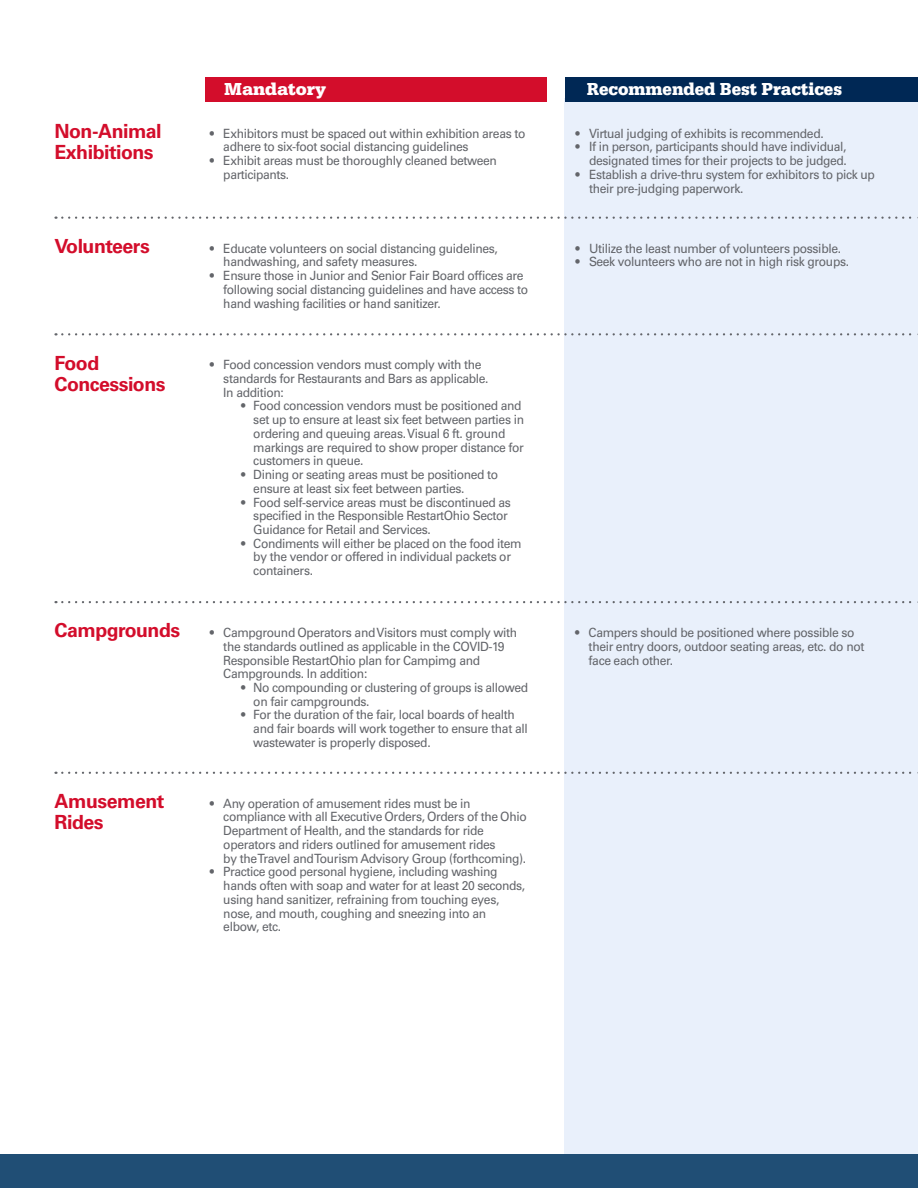
<style>
.page{position:relative;width:918px;height:1188px;background:#fff}
.page>*{position:absolute;margin:0;border:0;box-sizing:border-box;transform-origin:0 0}
.t1{font:700 19.5px/21px "Univers LT Pro 65";letter-spacing:-.025em;color:#d30d2b}
.t2{font:700 18px "Serifa";color:#fff;scale:.95 1}
.t3{font:700 18px "Serifa";color:#fff}
.t4{font:12.75px/13.6px "Univers LT Pro 55 Roman";letter-spacing:-.03em;color:#63656a;scale:.95 1}
</style>
<div class="page">
<div style="left:565px;top:98px;width:353px;height:1074px;background:#e9f0fb"></div>
<div style="left:0;top:1155px;width:918px;height:33px;background:#204e75"></div>
<div style="left:205px;top:77px;width:342px;height:25px;background:#d30d2b"></div>
<div style="left:565px;top:77px;width:353px;height:25px;background:#002855"></div>
<svg style="left:56px;top:217px;width:862px;height:2px"></svg>
<svg style="left:56px;top:333px;width:862px;height:2px"></svg>
<svg style="left:56px;top:601px;width:862px;height:2px"></svg>
<svg style="left:56px;top:772px;width:862px;height:2px"></svg>
<p class="t3" style="left:224px;top:79px;width:104px">Mandatory</p>
<p class="t2" style="left:587px;top:79px;width:270px">Recommended Best Practices</p>
<p class="t1" style="left:55px;top:121px;width:109px">Non-Animal<br>Exhibitions</p>
<p class="t4" style="left:576px;top:126px;width:263px">• Virtual judging of exhibits is recommended.</p>
<p class="t4" style="left:223px;top:126px;width:320px;text-indent:-14px">• Exhibitors must be spaced out within exhibition areas to adhere to six-foot social distancing guidelines</p>
<p class="t4" style="left:223px;top:154px;width:290px;text-indent:-14px">• Exhibit areas must be thoroughly cleaned between participants.</p>
<p class="t4" style="left:576px;top:140px;width:287px;text-align:right">• If in person, participants should have individual, designated times for their projects to be judged.</p>
<p class="t4" style="left:589px;top:167px;width:302px;text-indent:-14px">• Establish a drive-thru system for exhibitors to pick up their pre-judging paperwork.</p>
<p class="t1" style="left:55px;top:236px;width:97px">Volunteers</p>
<p class="t4" style="left:223px;top:241px;width:291px;text-indent:-14px">• Educate volunteers on social distancing guidelines, handwashing, and safety measures.</p>
<p class="t4" style="left:223px;top:269px;width:322px;text-indent:-14px">• Ensure those in Junior and Senior Fair Board offices are following social distancing guidelines and have access to hand washing facilities or hand sanitizer.</p>
<p class="t4" style="left:576px;top:241px;width:281px">• Utilize the least number of volunteers possible.</p>
<p class="t4" style="left:576px;top:255px;width:289px">• Seek volunteers who are not in high risk groups.</p>
<p class="t1" style="left:55px;top:352px;width:113px">Food<br>Concessions</p>
<p class="t4" style="left:223px;top:358px;width:281px;text-indent:-14px">• Food concession vendors must comply with the standards for Restaurants and Bars as applicable.<br>In addition:</p>
<p class="t4" style="left:253px;top:399px;width:287px;text-indent:-12px">• Food concession vendors must be positioned and set up to ensure at least six feet between parties in ordering and queuing areas. Visual 6 ft. ground markings are required to show proper distance for customers in queue.</p>
<p class="t4" style="left:253px;top:468px;width:259px;text-indent:-12px">• Dining or seating areas must be positioned to ensure at least six feet between parties.</p>
<p class="t4" style="left:253px;top:495px;width:273px;text-indent:-12px">• Food self-service areas must be discontinued as specified in the Responsible RestartOhio Sector<br>Guidance for Retail and Services.</p>
<p class="t4" style="left:253px;top:536px;width:284px;text-indent:-12px">• Condiments will either be placed on the food item by the vendor or offered in individual packets or containers.</p>
<p class="t1" style="left:55px;top:620px;width:127px">Campgrounds</p>
<p class="t4" style="left:223px;top:626px;width:311px;text-indent:-14px">• Campground Operators and Visitors must comply with the standards outlined as applicable in the COVID-19<br>Responsible RestartOhio plan for Campimg and Campgrounds. In addition:</p>
<p class="t4" style="left:253px;top:681px;width:291px;text-indent:-12px">• No compounding or clustering of groups is allowed on fair campgrounds.</p>
<p class="t4" style="left:253px;top:708px;width:290px;text-indent:-12px">• For the duration of the fair, local boards of health and fair boards will work together to ensure that all wastewater is properly disposed.</p>
<p class="t4" style="left:589px;top:626px;width:292px;text-indent:-14px">• Campers should be positioned where possible so their entry doors, outdoor seating areas, etc. do not face each other.</p>
<p class="t1" style="left:55px;top:791px;width:111px">Amusement<br>Rides</p>
<p class="t4" style="left:223px;top:796px;width:321px;text-indent:-14px">• Any operation of amusement rides must be in compliance with all Executive Orders, Orders of the Ohio Department of Health, and the standards for ride operators and riders outlined for amusement rides<br>by the Travel and Tourism Advisory Group (forthcoming).</p>
<p class="t4" style="left:223px;top:865px;width:319px;text-indent:-14px">• Practice good personal hygiene, including washing hands often with soap and water for at least 20 seconds, using hand sanitizer, refraining from touching eyes, nose, and mouth, coughing and sneezing into an elbow, etc.</p>
</div>
